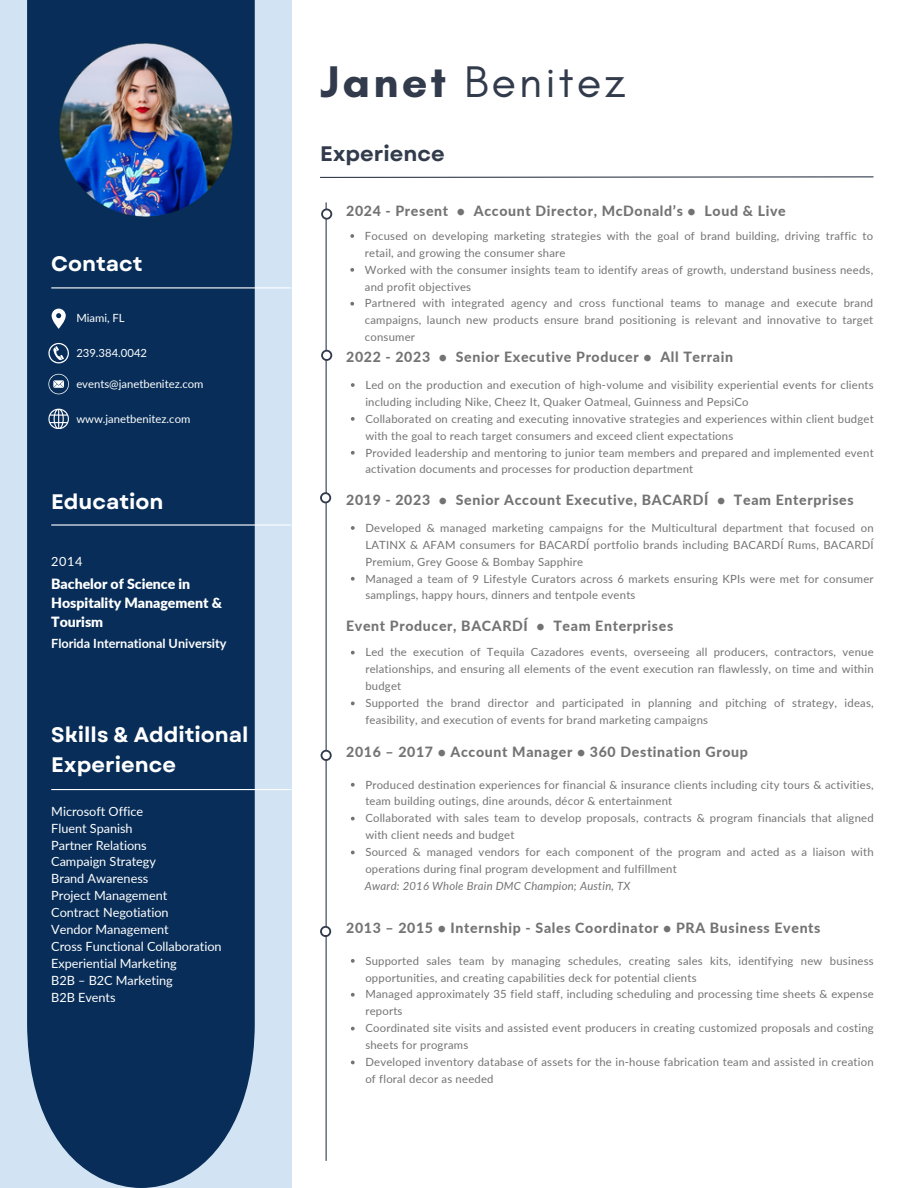
<style>
.page{position:relative;width:918px;height:1188px;background:#fff}
.page>*{position:absolute;margin:0;border:0;box-sizing:border-box;transform-origin:0 0}
.t1{font:45.15px "Glacial Indifference";letter-spacing:.07em;color:#323b4c}
.t2{font:700 21px/29.2px "Garet";color:#fff}
.t3{font:700 21px "Garet";color:#323b4c}
.t4{font:800 14.1px "Lato";letter-spacing:.045em;color:#737373}
.t5{font:900 14.1px/19px "Lato";letter-spacing:-.005em;color:#fff}
.t6{font:12.75px/17px "Lato";letter-spacing:-.005em;color:#fff}
.t7{font:700 12.75px "Lato";letter-spacing:-.005em;color:#fff}
.t8{font:11.25px/17px "Lato";letter-spacing:.02em;color:#737373}
.t9{font:11.25px "Lato";color:#fff}
.t10{font:italic 11.25px "Lato";letter-spacing:.02em;color:#737373}
.s1{font-weight:700}
</style>
<div class="page">
<div style="left:0;top:0;width:291px;height:1188px;background:#d2e4f3"></div>
<div style="left:27px;top:0;width:228px;height:1188px;background:#072d58"></div>
<hr style="left:51px;top:287px;width:240px;height:1px;background:#fff">
<hr style="left:51px;top:524px;width:240px;height:2px;background:#fff">
<svg style="left:320px;top:176px;width:554px;height:2px"></svg>
<hr style="left:326px;top:202px;width:1px;height:959px;background:#323b4c">
<svg style="left:321px;top:350px;width:11px;height:11px"></svg>
<div style="left:323px;top:352px;width:7px;height:7px;background:#fff;border-radius:50%"></div>
<svg style="left:321px;top:750px;width:11px;height:11px"></svg>
<div style="left:322px;top:752px;width:8px;height:7px;background:#fff;border-radius:50%"></div>
<img style="left:58px;top:42px;width:175px;height:175px;border-radius:50%">
<hr style="left:51px;top:789px;width:240px;height:1px;background:#fff">
<svg style="left:48px;top:374px;width:21px;height:20px"></svg>
<svg style="left:48px;top:343px;width:21px;height:20px"></svg>
<svg style="left:52px;top:309px;width:14px;height:20px"></svg>
<svg style="left:48px;top:409px;width:21px;height:20px"></svg>
<svg style="left:351px;top:526px;width:4px;height:4px"></svg>
<svg style="left:351px;top:577px;width:4px;height:4px"></svg>
<svg style="left:351px;top:651px;width:4px;height:3px"></svg>
<svg style="left:351px;top:702px;width:4px;height:3px"></svg>
<svg style="left:351px;top:783px;width:4px;height:4px"></svg>
<svg style="left:351px;top:817px;width:4px;height:3px"></svg>
<svg style="left:351px;top:851px;width:4px;height:3px"></svg>
<svg style="left:351px;top:959px;width:4px;height:4px"></svg>
<svg style="left:351px;top:993px;width:4px;height:4px"></svg>
<svg style="left:351px;top:1027px;width:4px;height:3px"></svg>
<svg style="left:351px;top:1061px;width:4px;height:3px"></svg>
<svg style="left:320px;top:926px;width:11px;height:11px"></svg>
<div style="left:322px;top:928px;width:7px;height:7px;background:#fff;border-radius:50%"></div>
<svg style="left:351px;top:383px;width:4px;height:4px"></svg>
<svg style="left:351px;top:417px;width:4px;height:4px"></svg>
<svg style="left:351px;top:451px;width:4px;height:4px"></svg>
<svg style="left:321px;top:208px;width:11px;height:12px"></svg>
<div style="left:323px;top:210px;width:7px;height:8px;background:#fff;border-radius:50%"></div>
<svg style="left:320px;top:492px;width:11px;height:11px"></svg>
<div style="left:322px;top:494px;width:7px;height:8px;background:#fff;border-radius:50%"></div>
<svg style="left:350px;top:234px;width:4px;height:4px"></svg>
<svg style="left:350px;top:268px;width:4px;height:4px"></svg>
<svg style="left:350px;top:302px;width:4px;height:4px"></svg>
<p class="t2" style="left:51px;top:250px;width:93px">Contact</p>
<p class="t9" style="left:76px;top:311px;width:50px">Miami, FL</p>
<h2 class="t9" style="left:76px;top:346px;width:72px">239.384.0042</h2>
<p class="t9" style="left:76px;top:377px;width:129px">events@janetbenitez.com</p>
<p class="t9" style="left:76px;top:412px;width:116px">www.janetbenitez.com</p>
<p class="t2" style="left:51px;top:487px;width:114px">Education</p>
<h1 class="t6" style="left:51px;top:552px;width:33px">2014</h1>
<h3 class="t5" style="left:51px;top:574px;width:172px">Bachelor of Science in<br>Hospitality Management &amp;<br>Tourism</h3>
<h5 class="t7" style="left:51px;top:636px;width:177px">Florida International University</h5>
<h3 class="t2" style="left:51px;top:721px;width:199px">Skills &amp; Additional<br>Experience</h3>
<h2 class="t6" style="left:51px;top:802px;width:172px">Microsoft Office<br>Fluent Spanish<br>Partner Relations<br>Campaign Strategy<br>Brand Awareness<br>Project Management<br>Contract Negotiation<br>Vendor Management<br>Cross Functional Collaboration<br>Experiential Marketing<br>B2B – B2C Marketing<br>B2B Events</h2>
<p class="t1" style="left:320px;top:54px;width:307px"><span class="s1">Janet</span> Benitez</p>
<p class="t3" style="left:320px;top:138px;width:126px">Experience</p>
<p class="t4" style="left:346px;top:202px;width:441px">2024 - Present • Account Director, McDonald’s • Loud &amp; Live</p>
<p class="t8" style="left:365px;top:227px;width:510px">Focused on developing marketing strategies with the goal of brand building, driving traffic to retail, and growing the consumer share</p>
<p class="t8" style="left:365px;top:261px;width:510px">Worked with the consumer insights team to identify areas of growth, understand business needs, and profit objectives</p>
<h3 class="t8" style="left:365px;top:295px;width:510px;text-align:justify">Partnered with integrated agency and cross functional teams to manage and execute brand campaigns, launch new products ensure brand positioning is relevant and innovative to target consumer</h3>
<p class="t4" style="left:346px;top:348px;width:388px">2022 - 2023 • Senior Executive Producer • All Terrain</p>
<p class="t8" style="left:365px;top:376px;width:510px">Led on the production and execution of high-volume and visibility experiential events for clients including including Nike, Cheez It, Quaker Oatmeal, Guinness and PepsiCo</p>
<p class="t8" style="left:365px;top:410px;width:510px">Collaborated on creating and executing innovative strategies and experiences within client budget with the goal to reach target consumers and exceed client expectations</p>
<h3 class="t8" style="left:365px;top:444px;width:510px">Provided leadership and mentoring to junior team members and prepared and implemented event activation documents and processes for production department</h3>
<h2 class="t4" style="left:346px;top:491px;width:509px">2019 - 2023 • Senior Account Executive, BACARDÍ • Team Enterprises</h2>
<p class="t8" style="left:365px;top:519px;width:510px;text-align:justify">Developed &amp; managed marketing campaigns for the Multicultural department that focused on LATINX &amp; AFAM consumers for BACARDÍ portfolio brands including BACARDÍ Rums, BACARDÍ Premium, Grey Goose &amp; Bombay Sapphire</p>
<h2 class="t8" style="left:365px;top:570px;width:510px">Managed a team of 9 Lifestyle Curators across 6 markets ensuring KPIs were met for consumer samplings, happy hours, dinners and tentpole events</h2>
<p class="t4" style="left:346px;top:618px;width:329px">Event Producer, BACARDÍ • Team Enterprises</p>
<h4 class="t8" style="left:365px;top:644px;width:510px;text-align:justify">Led the execution of Tequila Cazadores events, overseeing all producers, contractors, venue relationships, and ensuring all elements of the event execution ran flawlessly, on time and within budget</h4>
<h3 class="t8" style="left:365px;top:694px;width:510px">Supported the brand director and participated in planning and pitching of strategy, ideas, feasibility, and execution of events for brand marketing campaigns</h3>
<p class="t4" style="left:346px;top:743px;width:403px">2016 – 2017 • Account Manager • 360 Destination Group</p>
<p class="t8" style="left:365px;top:776px;width:510px">Produced destination experiences for financial &amp; insurance clients including city tours &amp; activities, team building outings, dine arounds, décor &amp; entertainment</p>
<p class="t8" style="left:365px;top:810px;width:510px">Collaborated with sales team to develop proposals, contracts &amp; program financials that aligned with client needs and budget</p>
<h3 class="t8" style="left:365px;top:843px;width:510px">Sourced &amp; managed vendors for each component of the program and acted as a liaison with operations during final program development and fulfillment</h3>
<p class="t10" style="left:365px;top:879px;width:267px">Award: 2016 Whole Brain DMC Champion; Austin, TX</p>
<h3 class="t4" style="left:346px;top:919px;width:476px">2013 – 2015 • Internship - Sales Coordinator • PRA Business Events</h3>
<p class="t8" style="left:365px;top:952px;width:510px">Supported sales team by managing schedules, creating sales kits, identifying new business opportunities, and creating capabilities deck for potential clients</p>
<h3 class="t8" style="left:365px;top:986px;width:510px">Managed approximately 35 field staff, including scheduling and processing time sheets &amp; expense reports</h3>
<p class="t8" style="left:365px;top:1020px;width:510px">Coordinated site visits and assisted event producers in creating customized proposals and costing sheets for programs</p>
<p class="t8" style="left:365px;top:1053px;width:510px">Developed inventory database of assets for the in-house fabrication team and assisted in creation of floral decor as needed</p>
</div>
